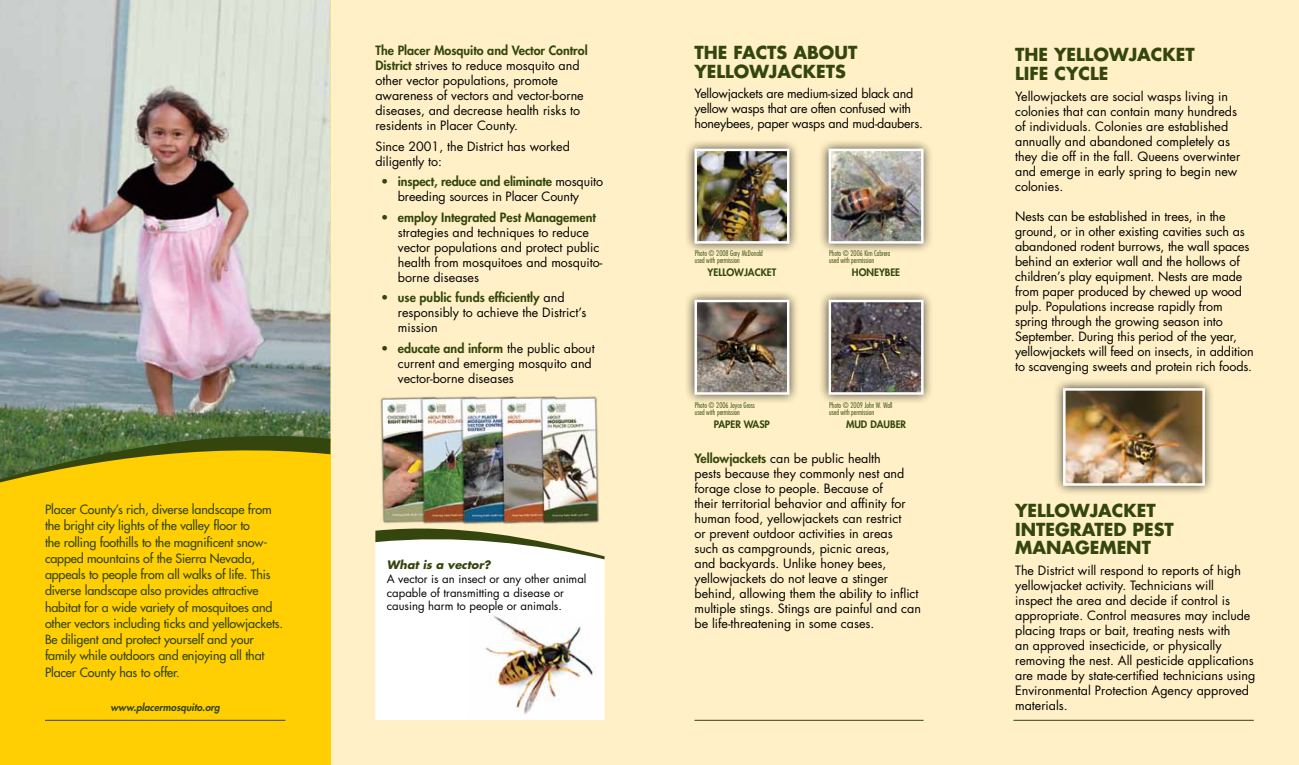
<style>
.page{position:relative;width:1299px;height:765px;background:#fff0c7}
.page>*{position:absolute;margin:0;border:0;box-sizing:border-box;transform-origin:0 0}
.t1{font:700 17.5px/18.8px "Futura";color:#34460e}
.t2{font:12.5px/15px "Futura";color:#000}
.t3{font:12.5px/16.2px "Futura";letter-spacing:-.01em;color:#34460e}
.t4{font:12.5px/15px "Futura";letter-spacing:-.02em;color:#000}
.t5{font:800 12.5px "Futura";color:#34460e}
.t6{font:11.38px/13.6px "Futura";color:#000}
.t7{font:italic 700 11.38px "Futura";color:#34460e}
.t8{font:800 10px "Futura";letter-spacing:.115em;color:#34460e}
.t9{font:italic 800 10px "Futura";color:#34460e}
.t10{font:800 10px "Futura";letter-spacing:.165em;color:#34460e}
.t11{font:300 condensed 7.5px/6.9px "Futura";color:#34460e}
.s1{font-weight:800;color:#34460e}
</style>
<div class="page">
<div style="left:0;top:0;width:330px;height:765px;background:#ffcf03"></div>
<hr style="left:1013px;top:720px;width:241px;height:1px;background:#34460e">
<img style="left:0;top:0;width:330px;height:426px">
<svg style="left:0;top:426px;width:330px;height:57px"></svg>
<hr style="left:45px;top:720px;width:240px;height:1px;background:#34460e">
<div style="left:375px;top:559px;width:229px;height:161px;background:#fff"></div>
<svg style="left:375px;top:528px;width:229px;height:31px"></svg>
<div style="left:684px;top:138px;width:115px;height:115px;background:#000;opacity:.75"></div>
<img style="left:693px;top:147px;width:98px;height:98px">
<div style="left:684px;top:289px;width:115px;height:115px;background:#000;opacity:.75"></div>
<img style="left:693px;top:298px;width:98px;height:98px">
<div style="left:818px;top:138px;width:115px;height:115px;background:#000;opacity:.75"></div>
<img style="left:827px;top:147px;width:98px;height:98px">
<div style="left:818px;top:289px;width:115px;height:115px;background:#000;opacity:.75"></div>
<img style="left:827px;top:298px;width:98px;height:98px">
<div style="left:1052px;top:378px;width:162px;height:117px;background:#000;opacity:.75"></div>
<img style="left:1062px;top:387px;width:144px;height:100px">
<hr style="left:694px;top:720px;width:229px;height:1px;background:#34460e">
<img style="left:470px;top:615px;width:133px;height:104px">
<img style="left:380px;top:396px;width:220px;height:128px">
<p class="t3" style="left:45px;top:501px;width:240px">Placer County’s rich, diverse landscape from the bright city lights of the valley floor to<br>the rolling foothills to the magnificent snow&shy;capped mountains of the Sierra Nevada, appeals to people from all walks of life. This diverse landscape also provides attractive habitat for a wide variety of mosquitoes and other vectors including ticks and yellowjackets.<br>Be diligent and protect yourself and your family while outdoors and enjoying all that Placer County has to offer.</p>
<p class="t9" style="left:110px;top:701px;width:111px">www.placermosquito.org</p>
<p class="t2" style="left:375px;top:43px;width:214px"><span class="s1">The Placer Mosquito and Vector Control District</span> strives to reduce mosquito and other vector populations, promote awareness of vectors and vector-borne diseases, and decrease health risks to residents in Placer County.</p>
<p class="t2" style="left:375px;top:139px;width:196px">Since 2001, the District has worked diligently to:</p>
<p class="t2" style="left:381px;top:174px;width:223px;text-align:center"><span class="s1">• inspect, reduce and eliminate</span> mosquito breeding sources in Placer County</p>
<p class="t5" style="left:381px;top:209px;width:216px">• employ Integrated Pest Management</p>
<p class="t2" style="left:398px;top:225px;width:206px">strategies and techniques to reduce vector populations and protect public health from mosquitoes and mosquito&shy;borne diseases</p>
<p class="t2" style="left:398px;top:290px;width:190px;text-indent:-17px"><span class="s1">• use public funds efficiently</span> and responsibly to achieve the District’s mission</p>
<p class="t2" style="left:398px;top:341px;width:198px;text-indent:-17px"><span class="s1">• educate and inform</span> the public about current and emerging mosquito and vector-borne diseases</p>
<p class="t7" style="left:387px;top:558px;width:105px">What is a vector?</p>
<p class="t6" style="left:387px;top:572px;width:201px">A vector is an insect or any other animal capable of transmitting a disease or causing harm to people or animals.</p>
<h1 class="t1" style="left:694px;top:43px;width:60px">THE FACTS</h1>
<h1 class="t1" style="left:793px;top:43px;width:62px">ABOUT</h1>
<h1 class="t1" style="left:694px;top:62px;width:25px">YELLOWJACKETS</h1>
<p class="t4" style="left:694px;top:86px;width:230px">Yellowjackets are medium-sized black and yellow wasps that are often confused with honeybees, paper wasps and mud-daubers.</p>
<p class="t11" style="left:695px;top:250px;width:69px">Photo © 2008 Gary McDonald used with permission</p>
<p class="t11" style="left:829px;top:250px;width:63px">Photo © 2006 Kim Cabrera used with permission</p>
<p class="t10" style="left:707px;top:266px;width:68px">Yellowjac ket</p>
<p class="t8" style="left:852px;top:266px;width:50px">Honeybee</p>
<p class="t11" style="left:695px;top:401px;width:62px">Photo © 2006 Joyce Gross used with permission</p>
<p class="t11" style="left:829px;top:401px;width:65px">Photo © 2009 John W. Wall used with permission</p>
<p class="t8" style="left:714px;top:418px;width:38px">Paper Wasp</p>
<p class="t8" style="left:846px;top:418px;width:39px">Mud Daub</p>
<p class="t8" style="left:895px;top:418px;width:10px">er</p>
<p class="t2" style="left:694px;top:451px;width:228px"><span class="s1">Yellowjackets</span> can be public health<br>pests because they commonly nest and forage close to people. Because of<br>their territorial behavior and affinity for human food, yellowjackets can restrict<br>or prevent outdoor activities in areas<br>such as campgrounds, picnic areas,<br>and backyards. Unlike honey bees, yellowjackets do not leave a stinger behind, allowing them the ability to inflict multiple stings. Stings are painful and can be life-threatening in some cases.</p>
<h1 class="t1" style="left:1015px;top:45px;width:65px">THE YELLOWJACKET<br>LIFE CYCLE</h1>
<p class="t2" style="left:1015px;top:89px;width:227px">Yellowjackets are social wasps living in colonies that can contain many hundreds of individuals. Colonies are established annually and abandoned completely as they die off in the fall. Queens overwinter and emerge in early spring to begin new colonies.</p>
<p class="t2" style="left:1015px;top:209px;width:240px">Nests can be established in trees, in the ground, or in other existing cavities such as abandoned rodent burrows, the wall spaces behind an exterior wall and the hollows of children’s play equipment. Nests are made from paper produced by chewed up wood pulp. Populations increase rapidly from spring through the growing season into September. During this period of the year, yellowjackets will feed on insects, in addition to scavenging sweets and protein rich foods.</p>
<h1 class="t1" style="left:1015px;top:501px;width:26px">YELLOWJACKET<br>INTE</h1>
<h1 class="t1" style="left:1055px;top:520px;width:27px">GRATED</h1>
<h1 class="t1" style="left:1132px;top:520px;width:12px">PEST</h1>
<h1 class="t1" style="left:1015px;top:538px;width:16px">MANA</h1>
<h1 class="t1" style="left:1075px;top:538px;width:54px">GEMENT</h1>
<p class="t2" style="left:1015px;top:563px;width:242px">The District will respond to reports of high yellowjacket activity. Technicians will<br>inspect the area and decide if control is appropriate. Control measures may include placing traps or bait, treating nests with<br>an approved insecticide, or physically removing the nest. All pesticide applications are made by state-certified technicians using Environmental Protection Agency approved materials.</p>
</div>
